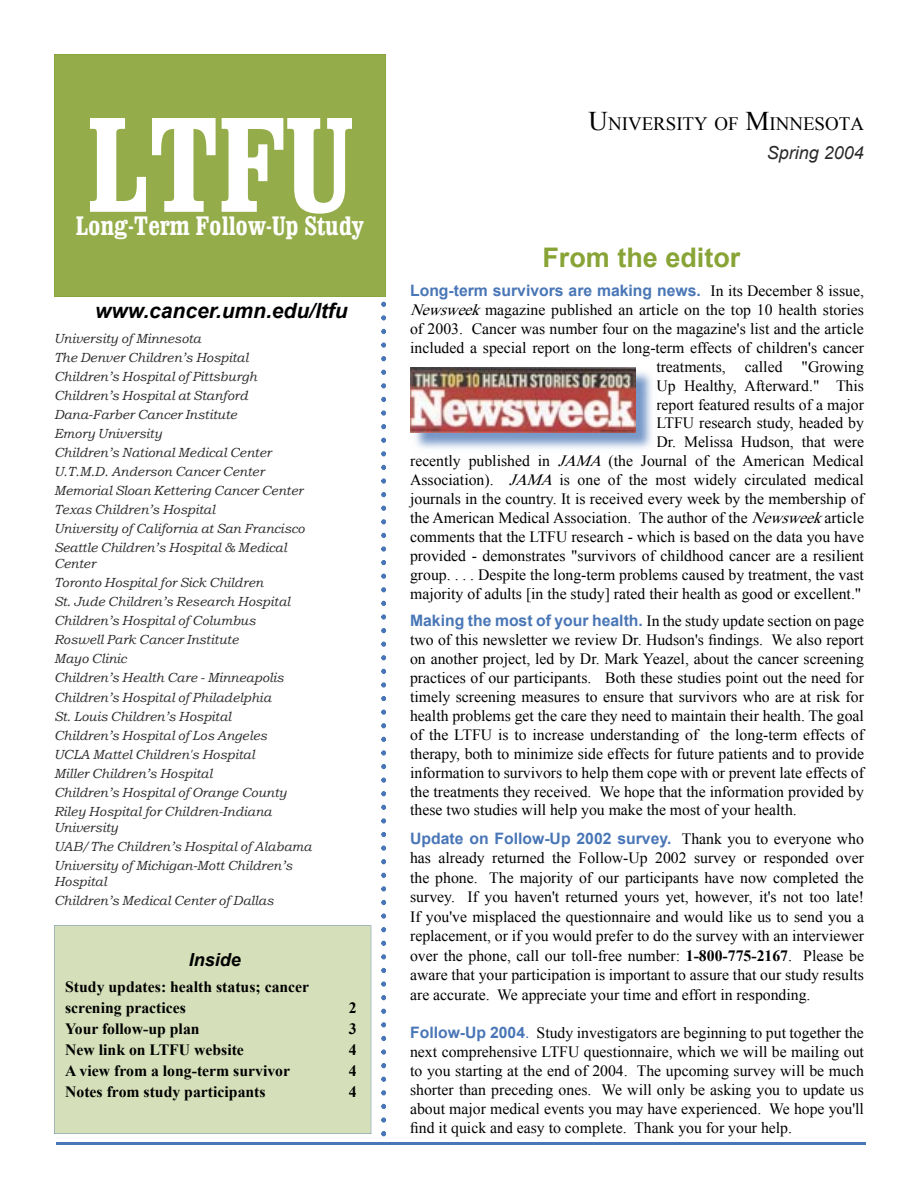
<style>
.page{position:relative;width:918px;height:1188px;background:#fff}
.page>*{position:absolute;margin:0;border:0;box-sizing:border-box;transform-origin:0 0}
.t1{font:700 135px "Clarendon Condensed";color:#fff}
.t2{font:700 27px "Clarendon Condensed";color:#fff}
.t3{font:700 27px "Arial";color:#88a436}
.t4{font:italic 700 21px "Arial";color:#000}
.t5{font:18.9px "Times New Roman";color:#000}
.t6{font:italic 18px "Arial";color:#2a2a2a}
.t7{font:italic 700 18px "Arial";color:#000}
.t8{font:15.75px/18.9px "Times New Roman";color:#000;text-align:justify}
.t9{font:700 15.75px/21px "Times New Roman";color:#000}
.t10{font:700 15.75px "Arial";color:#4976b6}
.t11{font:italic 13.2px/19px "Bookman Old Style";color:#2a2a2a}
.s1{font-size:27px}
.s2{font-family:"Times New Roman";font-weight:400;color:#000}
.s3{font-style:italic}
.s4{font-family:"Arial";font-weight:700;color:#4976b6}
.s5{font-weight:700}
.s6{font-family:"Arial";color:#4976b6}
</style>
<div class="page">
<hr style="left:56px;top:1142px;width:810px;height:3px;background:#4976b6">
<div style="left:54px;top:54px;width:332px;height:243px;background:#94ad4a"></div>
<hr style="left:54px;top:54px;width:1px;height:243px;background:#88a436">
<hr style="left:54px;top:296px;width:332px;height:1px;background:#88a436">
<hr style="left:385px;top:54px;width:1px;height:243px;background:#88a436">
<svg style="left:381px;top:301px;width:5px;height:835px"></svg>
<hr style="left:54px;top:54px;width:332px;height:1px;background:#88a436">
<div style="left:54px;top:926px;width:317px;height:208px;background:#d5dfb9"></div>
<hr style="left:54px;top:926px;width:1px;height:208px;background:#4976b6">
<hr style="left:54px;top:1134px;width:317px;height:1px;background:#4976b6">
<hr style="left:371px;top:926px;width:1px;height:208px;background:#4976b6">
<hr style="left:54px;top:926px;width:317px;height:1px;background:#4976b6">
<img style="left:412px;top:372px;width:240px;height:77px">
<img style="left:410px;top:368px;width:226px;height:64px">
<h1 class="t1" style="left:87px;top:83px;width:268px">LTFU</h1>
<h2 class="t2" style="left:76px;top:209px;width:290px">Long-Term Follow-Up Study</h2>
<h3 class="t4" style="left:95px;top:297px;width:254px">www.cancer.umn.edu/ltfu</h3>
<p class="t11" style="left:54px;top:328px;width:252px">University of Minnesota<br>The Denver Children’s Hospital<br>Children’s Hospital of Pittsburgh<br>Children’s Hospital at Stanford<br>Dana-Farber Cancer Institute<br>Emory University<br>Children’s National Medical Center<br>U.T.M.D. Anderson Cancer Center<br>Memorial Sloan Kettering Cancer Center<br>Texas Children’s Hospital<br>University of California at San Francisco<br>Seattle Children’s Hospital &amp; Medical</p>
<p class="t11" style="left:54px;top:554px;width:238px">Center<br>Toronto Hospital for Sick Children<br>St. Jude Children’s Research Hospital<br>Children’s Hospital of Columbus<br>Roswell Park Cancer Institute<br>Mayo Clinic<br>Children’s Health Care - Minneapolis<br>Children’s Hospital of Philadelphia<br>St. Louis Children’s Hospital<br>Children’s Hospital of Los Angeles<br>UCLA Mattel Children's Hospital<br>Miller Children’s Hospital<br>Children’s Hospital of Orange County<br>Riley Hospital for Children-Indiana</p>
<p class="t11" style="left:54px;top:818px;width:259px">University<br>UAB/The Children’s Hospital of Alabama<br>University of Michigan-Mott Children’s</p>
<p class="t11" style="left:54px;top:872px;width:221px">Hospital<br>Children’s Medical Center of Dallas</p>
<p class="t7" style="left:189px;top:947px;width:54px">Inside</p>
<p class="t9" style="left:65px;top:976px;width:246px">Study updates: health status; cancer screning practices</p>
<p class="t9" style="left:349px;top:997px;width:9px">2</p>
<p class="t9" style="left:65px;top:1018px;width:136px">Your follow-up plan</p>
<p class="t9" style="left:349px;top:1018px;width:9px">3</p>
<p class="t9" style="left:65px;top:1039px;width:180px">New link on LTFU website</p>
<p class="t9" style="left:349px;top:1039px;width:9px">4</p>
<p class="t9" style="left:65px;top:1060px;width:226px">A view from a long-term survivor</p>
<p class="t9" style="left:349px;top:1060px;width:9px">4</p>
<p class="t9" style="left:65px;top:1081px;width:202px">Notes from study participants</p>
<p class="t9" style="left:349px;top:1081px;width:9px">4</p>
<p class="t5" style="left:589px;top:111px;width:277px"><span class="s1">U</span>NIVERSITY OF <span class="s1">M</span>INNESOTA</p>
<p class="t6" style="left:767px;top:140px;width:99px">Spring 2004</p>
<h2 class="t3" style="left:542px;top:240px;width:200px">From the editor</h2>
<p class="t10" style="left:410px;top:280px;width:455px">Long-term survivors are making news. <span class="s2">In its December 8 issue,</span></p>
<p class="t8" style="left:410px;top:300px;width:455px;text-align:right"><span class="s3">Newsweek</span>magazine published an article on the top 10 health stories of 2003. Cancer was number four on the magazine's list and the article included a special report on the long-term effects of children's cancer treatments, called "Growing<br>Up Healthy, Afterward." This<br>report featured results of a major<br>LTFU research study, headed by<br>Dr. Melissa Hudson, that were<br>recently published in <span class="s3">JAMA</span>(the Journal of the American Medical Association). <span class="s3">JAMA</span>is one of the most widely circulated medical journals in the country. It is received every week by the membership of the American Medical Association. The author of the <span class="s3">Newsweek</span>article comments that the LTFU research - which is based on the data you have provided - demonstrates "survivors of childhood cancer are a resilient group. . . . Despite the long-term problems caused by treatment, the vast majority of adults [in the study] rated their health as good or excellent."</p>
<p class="t8" style="left:410px;top:611px;width:455px"><span class="s4">Making the most of your health.</span> In the study update section on page two of this newsletter we review Dr. Hudson's findings. We also report on another project, led by Dr. Mark Yeazel, about the cancer screening practices of our participants. Both these studies point out the need for timely screening measures to ensure that survivors who are at risk for health problems get the care they need to maintain their health. The goal of the LTFU is to increase understanding of the long-term effects of therapy, both to minimize side effects for future patients and to provide information to survivors to help them cope with or prevent late effects of the treatments they received. We hope that the information provided by these two studies will help you make the most of your health.</p>
<p class="t10" style="left:410px;top:828px;width:455px">Update on Follow-Up 2002 survey. <span class="s2">Thank you to everyone who</span></p>
<p class="t8" style="left:410px;top:848px;width:455px;line-height:19.5px">has already returned the Follow-Up 2002 survey or responded over the phone. The majority of our participants have now completed the survey. If you haven't returned yours yet, however, it's not too late!<br>If you've misplaced the questionnaire and would like us to send you a replacement, or if you would prefer to do the survey with an interviewer over the phone, call our toll-free number: <span class="s5">1-800-775-2167</span>. Please be aware that your participation is important to assure that our study results are accurate. We appreciate your time and effort in responding.</p>
<p class="t8" style="left:410px;top:1023px;width:455px"><span class="s4">Follow-Up 2004</span><span class="s6">.</span> Study investigators are beginning to put together the next comprehensive LTFU questionnaire, which we will be mailing out to you starting at the end of 2004. The upcoming survey will be much shorter than preceding ones. We will only be asking you to update us about major medical events you may have experienced. We hope you'll find it quick and easy to complete. Thank you for your help.</p>
</div>
